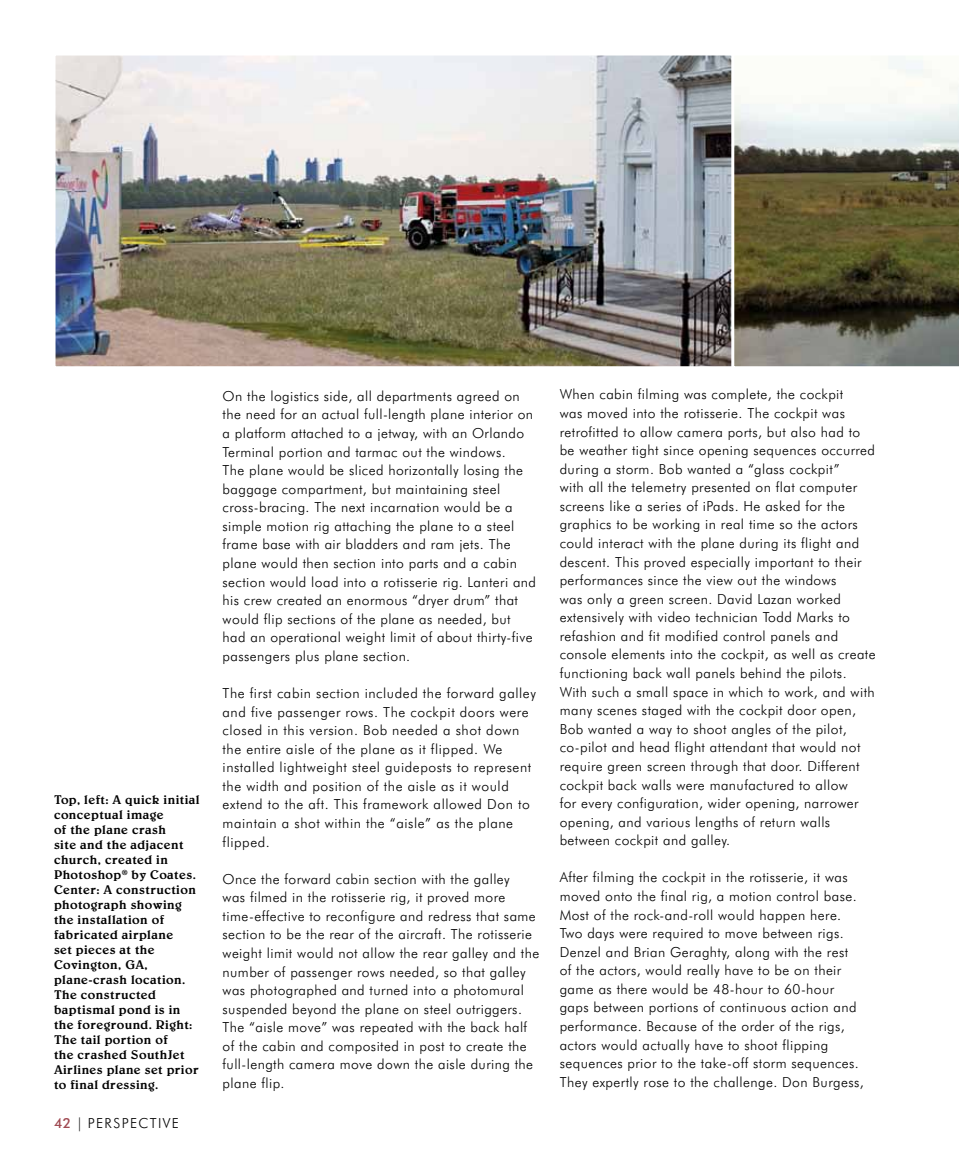
<style>
.page{position:relative;width:959px;height:1175px;background:#fff}
.page>*{position:absolute;margin:0;border:0;box-sizing:border-box;transform-origin:0 0}
.t1{font:300 13.8px/18.6px "Futura BT";letter-spacing:.03em;color:#000}
.t2{font:300 13.8px "Futura BT";letter-spacing:.1em;color:#000}
.t3{font:500 12.75px/15px "Belwe";letter-spacing:.03em;color:#000}
.s1{font-weight:500;color:#a04a52}
</style>
<div class="page">
<img style="left:56px;top:56px;width:675px;height:309px">
<div style="left:52px;top:52px;width:686px;height:317px;border:3px solid #fff"></div>
<svg style="left:731px;top:52px;width:227px;height:317px"></svg>
<p class="t3" style="left:54px;top:792px;width:147px">Top, left: A quick initial conceptual image<br>of the plane crash<br>site and the adjacent church, created in<br>Photoshop<sup>®</sup> by Coates.<br>Center: A construction photograph showing the installation of fabricated airplane<br>set pieces at the<br>Covington, GA, plane-crash location.<br>The constructed baptismal pond is in the foreground. Right:<br>The tail portion of<br>the crashed SouthJet<br>Airlines plane set prior to final dressing.</p>
<p class="t2" style="left:54px;top:1114px;width:126px"><span class="s1">42</span> | PERSPECTIVE</p>
<p class="t1" style="left:222px;top:386px;width:315px">On the logistics side, all departments agreed on the need for an actual full-length plane interior on a platform attached to a jetway, with an Orlando Terminal portion and tarmac out the windows.<br>The plane would be sliced horizontally losing the baggage compartment, but maintaining steel cross-bracing. The next incarnation would be a simple motion rig attaching the plane to a steel frame base with air bladders and ram jets. The plane would then section into parts and a cabin section would load into a rotisserie rig. Lanteri and his crew created an enormous “dryer drum” that would flip sections of the plane as needed, but had an operational weight limit of about thirty-five passengers plus plane section.</p>
<p class="t1" style="left:222px;top:683px;width:315px">The first cabin section included the forward galley and five passenger rows. The cockpit doors were closed in this version. Bob needed a shot down the entire aisle of the plane as it flipped. We installed lightweight steel guideposts to represent the width and position of the aisle as it would extend to the aft. This framework allowed Don to maintain a shot within the “aisle” as the plane flipped.</p>
<p class="t1" style="left:222px;top:869px;width:318px">Once the forward cabin section with the galley<br>was filmed in the rotisserie rig, it proved more time-effective to reconfigure and redress that same section to be the rear of the aircraft. The rotisserie weight limit would not allow the rear galley and the number of passenger rows needed, so that galley was photographed and turned into a photomural suspended beyond the plane on steel outriggers.<br>The “aisle move” was repeated with the back half of the cabin and composited in post to create the full-length camera move down the aisle during the plane flip.</p>
<p class="t1" style="left:559px;top:385px;width:317px">When cabin filming was complete, the cockpit<br>was moved into the rotisserie. The cockpit was retrofitted to allow camera ports, but also had to be weather tight since opening sequences occurred during a storm. Bob wanted a “glass cockpit”<br>with all the telemetry presented on flat computer screens like a series of iPads. He asked for the graphics to be working in real time so the actors could interact with the plane during its flight and descent. This proved especially important to their performances since the view out the windows<br>was only a green screen. David Lazan worked extensively with video technician Todd Marks to refashion and fit modified control panels and console elements into the cockpit, as well as create functioning back wall panels behind the pilots.<br>With such a small space in which to work, and with many scenes staged with the cockpit door open, Bob wanted a way to shoot angles of the pilot, co-pilot and head flight attendant that would not require green screen through that door. Different cockpit back walls were manufactured to allow<br>for every configuration, wider opening, narrower opening, and various lengths of return walls between cockpit and galley.</p>
<p class="t1" style="left:559px;top:868px;width:305px">After filming the cockpit in the rotisserie, it was moved onto the final rig, a motion control base.<br>Most of the rock-and-roll would happen here.<br>Two days were required to move between rigs.<br>Denzel and Brian Geraghty, along with the rest<br>of the actors, would really have to be on their game as there would be 48-hour to 60-hour gaps between portions of continuous action and performance. Because of the order of the rigs, actors would actually have to shoot flipping sequences prior to the take-off storm sequences.<br>They expertly rose to the challenge. Don Burgess,</p>
</div>
